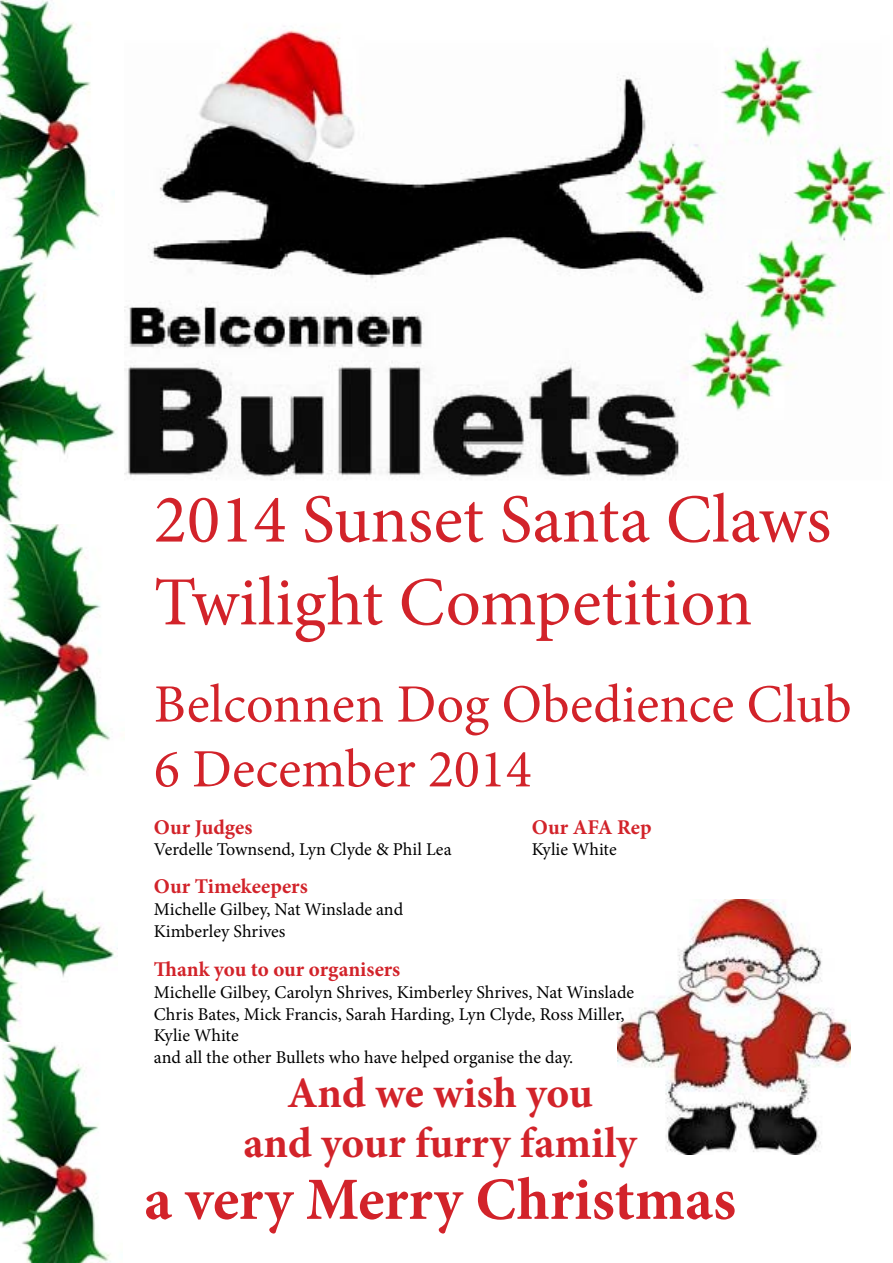
<style>
.page{position:relative;width:893px;height:1263px;background:#fff}
.page>*{position:absolute;margin:0;border:0;box-sizing:border-box;transform-origin:0 0}
.t1{font:69px/82.8px "Minion Pro";color:#d2232a}
.t2{font:700 60px "Minion Pro";color:#d2232a}
.t3{font:54px/64.8px "Minion Pro";color:#d2232a}
.t4{font:700 43.5px/49.5px "Minion Pro";color:#d2232a;text-align:center}
.t5{font:700 21px "Minion Pro";color:#d2232a}
.t6{font:18px/21.6px "Minion Pro";color:#000}
</style>
<div class="page">
<img style="left:0;top:0;width:103px;height:260px">
<img style="left:0;top:1042px;width:111px;height:221px">
<img style="left:0;top:524px;width:110px;height:256px">
<img style="left:0;top:260px;width:116px;height:263px">
<img style="left:0;top:780px;width:118px;height:262px">
<img style="left:124px;top:26px;width:765px;height:454px">
<img style="left:618px;top:899px;width:232px;height:255px">
<h1 class="t1" style="left:154px;top:478px;width:679px">2014 Sunset Santa Claws<br>Twilight Competition</h1>
<h3 class="t3" style="left:154px;top:672px;width:699px">Belconnen Dog Obedience Club<br>6 December 2014</h3>
<p class="t5" style="left:154px;top:812px;width:100px">Our Judges</p>
<p class="t5" style="left:532px;top:812px;width:121px">Our AFA Rep</p>
<p class="t6" style="left:154px;top:839px;width:299px">Verdelle Townsend, Lyn Clyde &amp; Phil Lea</p>
<p class="t6" style="left:532px;top:839px;width:86px">Kylie White</p>
<p class="t5" style="left:154px;top:872px;width:155px">Our Timekeepers</p>
<p class="t6" style="left:154px;top:898px;width:251px">Michelle Gilbey, Nat Winslade and<br>Kimberley Shrives</p>
<p class="t5" style="left:154px;top:955px;width:248px">Thank you to our organisers</p>
<p class="t6" style="left:154px;top:981px;width:482px">Michelle Gilbey, Carolyn Shrives, Kimberley Shrives, Nat Winslade Chris Bates, Mick Francis, Sarah Harding, Lyn Clyde, Ross Miller, Kylie White<br>and all the other Bullets who have helped organise the day.</p>
<h3 class="t4" style="left:243px;top:1068px;width:395px">And we wish you<br>and your furry family</h3>
<h2 class="t2" style="left:144px;top:1157px;width:593px">a very Merry Christmas</h2>
</div>
